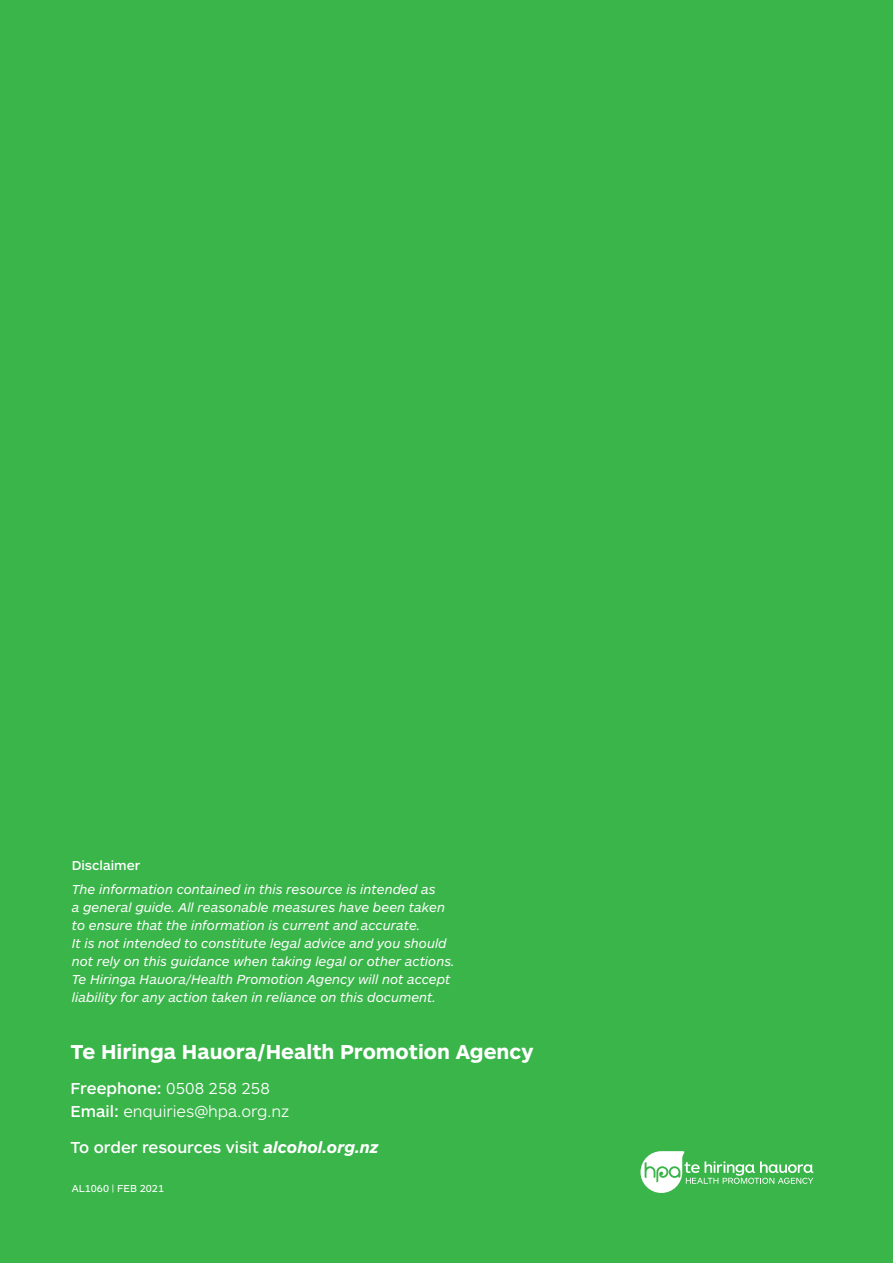
<style>
.page{position:relative;width:893px;height:1263px;background:#3ab54a}
.page>*{position:absolute;margin:0;border:0;box-sizing:border-box;transform-origin:0 0}
.t1{font:700 21px "ARS Maquette Pro";color:#fff}
.t2{font:500 16.5px "ARS Maquette Pro";color:#fff}
.t3{font:300 16.5px "ARS Maquette Pro";color:#fff}
.t4{font:italic 13.5px/18px "ARS Maquette Pro";color:#fff}
.t5{font:500 13.5px "ARS Maquette Pro";color:#fff}
.t6{font:10.5px "ARS Maquette Pro";color:#fff}
.s1{font-weight:300}
.s2{font-weight:500}
.s3{font-weight:700;font-style:italic}
</style>
<div class="page">
<svg style="left:640px;top:1151px;width:173px;height:42px"></svg>
<p class="t5" style="left:72px;top:856px;width:70px">Disclaimer</p>
<p class="t4" style="left:72px;top:879px;width:384px">The information contained in this resource is intended as<br>a general guide. All reasonable measures have been taken to ensure that the information is current and accurate.<br>It is not intended to constitute legal advice and you should not rely on this guidance when taking legal or other actions.<br>Te Hiringa Hauora/Health Promotion Agency will not accept liability for any action taken in reliance on this document.</p>
<p class="t1" style="left:71px;top:1038px;width:464px">Te Hiringa Hauora/Health Promotion Agency</p>
<p class="t2" style="left:71px;top:1078px;width:201px">Freephone: <span class="s1">0508 258 258</span></p>
<p class="t3" style="left:71px;top:1100px;width:220px"><span class="s2">Email:</span> enquiries@hpa.org.nz</p>
<p class="t2" style="left:71px;top:1137px;width:310px">To order resources visit <span class="s3">alcohol.org.nz</span></p>
<p class="t6" style="left:72px;top:1181px;width:94px">AL1060 | FEB 2021</p>
</div>
